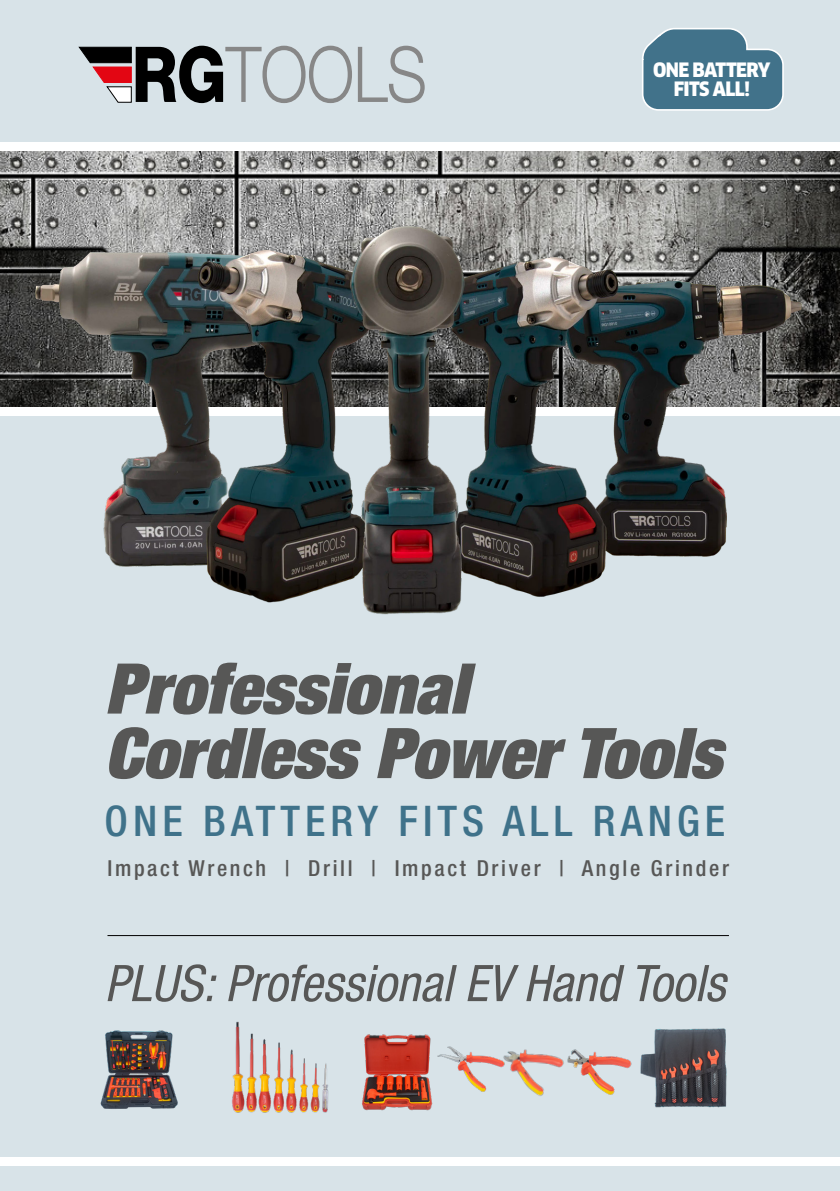
<style>
.page{position:relative;width:840px;height:1191px;background:#fff}
.page>*{position:absolute;margin:0;border:0;box-sizing:border-box;transform-origin:0 0}
.t1{font:italic 900 condensed 70px/64.4px "Helvetica Neue LT Com";color:#575756}
.t2{font:italic condensed 50.4px "Helvetica Neue LT Com";color:#575756}
.t3{font:500 condensed 42.2px "Helvetica Neue LT Pro";letter-spacing:.12em;color:#3f728a}
.t4{font:500 condensed 22px "Helvetica Neue LT Pro";letter-spacing:.12em;color:#575756}
.t5{font:900 19.4px/19.4px "Clan Pro Narr";letter-spacing:-.03em;color:#fff;text-align:center}
</style>
<div class="page">
<div style="left:0;top:0;width:839px;height:1191px;background:#d8e3e8"></div>
<img style="left:576px;top:1049px;width:56px;height:46px">
<img style="left:443px;top:1046px;width:46px;height:46px">
<img style="left:489px;top:1049px;width:87px;height:47px">
<img style="left:0;top:151px;width:839px;height:66px">
<img style="left:0;top:217px;width:839px;height:398px">
<svg style="left:78px;top:46px;width:346px;height:57px"></svg>
<svg style="left:642px;top:28px;width:142px;height:83px"></svg>
<img style="left:100px;top:1030px;width:78px;height:79px">
<img style="left:362px;top:1034px;width:81px;height:77px">
<img style="left:640px;top:1028px;width:87px;height:80px">
<img style="left:232px;top:1021px;width:97px;height:92px">
<hr style="left:107px;top:935px;width:621px;height:1px;background:#000">
<div style="left:0;top:1157px;width:839px;height:8px;background:#fff"></div>
<div style="left:0;top:143px;width:839px;height:8px;background:#fff"></div>
<p class="t5" style="left:652px;top:60px;width:119px">ONE BATTERY<br>FITS ALL!</p>
<p class="t1" style="left:105px;top:655px;width:618px">Professional<br>Cordless Power Tools</p>
<p class="t3" style="left:105px;top:795px;width:622px">ONE BATTERY FITS ALL RANGE</p>
<p class="t4" style="left:107px;top:855px;width:622px">Impact Wrench | Drill | Impact Driver | Angle Grinder</p>
<p class="t2" style="left:105px;top:953px;width:622px">PLUS: Professional EV Hand Tools</p>
</div>
